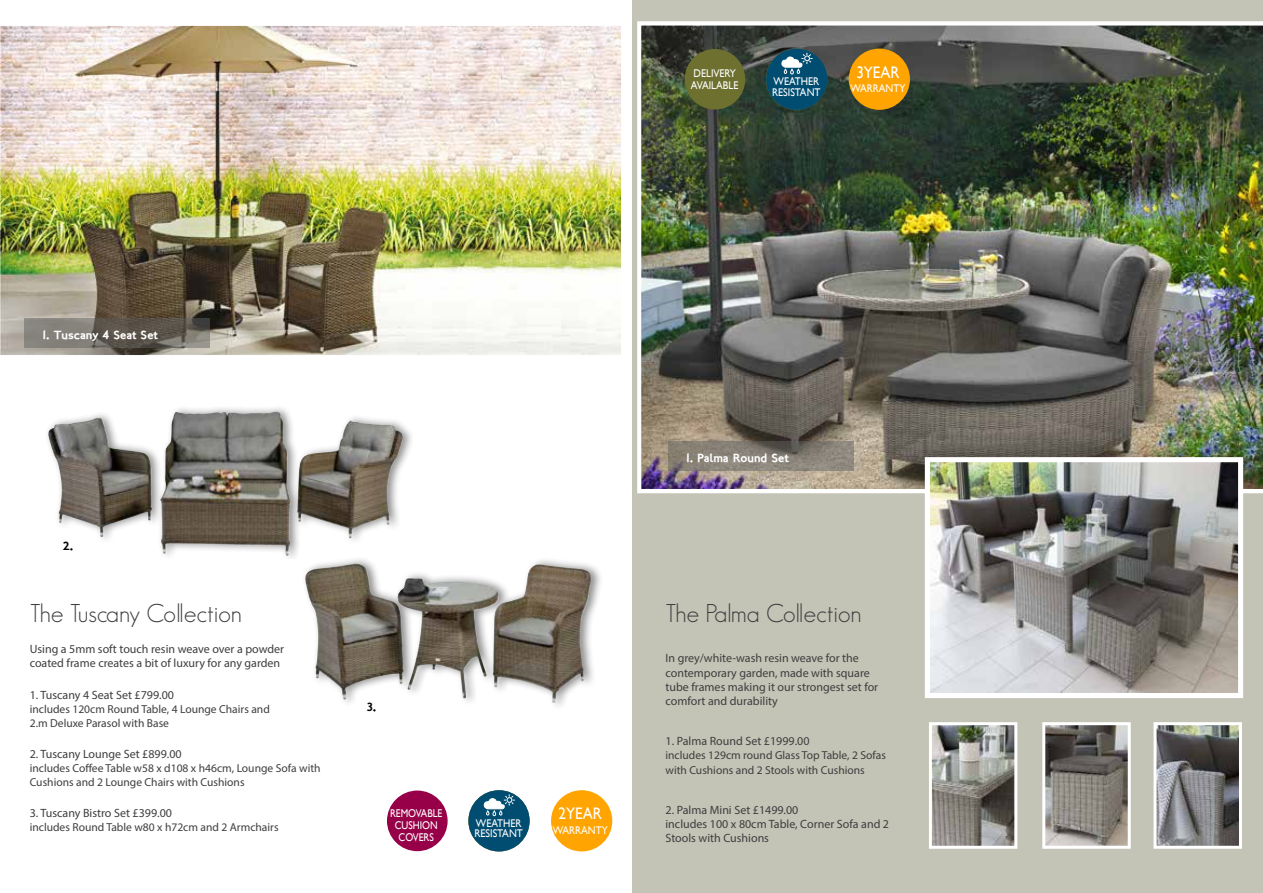
<style>
.page{position:relative;width:1263px;height:893px;background:#fff}
.page>*{position:absolute;margin:0;border:0;box-sizing:border-box;transform-origin:0 0}
.t1{font:300 25.2px "Geosans";color:#3e3d40}
.t2{font:16.8px "Gill Sans";color:#fff;scale:.9 1}
.t3{font:12px/14.4px "Myriad Pro";color:#3e3d40}
.t4{font:12px "London Two";color:#fff}
.t5{font:12px "London Two";color:#000}
.t6{font:11.55px/13.8px "Myriad Pro";color:#3e3d40}
.t7{font:11.25px/12px "Gill Sans";color:#fff;text-align:center;scale:.86 1}
.t8{font:11.1px/10.5px "Gill Sans";color:#fff;scale:.9 1}
</style>
<div class="page">
<div style="left:631px;top:0;width:632px;height:893px;background:#c3c4b5"></div>
<img style="left:0;top:25px;width:622px;height:330px">
<svg style="left:24px;top:319px;width:186px;height:29px;background:#6f6a62"></svg>
<div style="left:301px;top:556px;width:303px;height:155px;background:#000;opacity:.45"></div>
<img style="left:303px;top:564px;width:290px;height:139px">
<div style="left:45px;top:404px;width:370px;height:154px;background:#000;opacity:.45"></div>
<img style="left:48px;top:412px;width:243px;height:144px">
<img style="left:637px;top:21px;width:626px;height:472px">
<svg style="left:668px;top:441px;width:185px;height:29px;background:#847d74"></svg>
<img style="left:933px;top:726px;width:80px;height:119px">
<div style="left:929px;top:722px;width:88px;height:127px;border:3px solid #fff"></div>
<img style="left:1046px;top:726px;width:81px;height:119px">
<div style="left:1042px;top:722px;width:89px;height:127px;border:3px solid #fff"></div>
<img style="left:1157px;top:726px;width:81px;height:119px">
<div style="left:1153px;top:722px;width:89px;height:127px;border:3px solid #fff"></div>
<img style="left:931px;top:463px;width:306px;height:229px">
<div style="left:925px;top:457px;width:318px;height:241px;border:5px solid #fff"></div>
<div style="left:387px;top:790px;width:61px;height:61px;background:#970048;border-radius:50%"></div>
<div style="left:468px;top:790px;width:62px;height:61px;background:#004d71;border-radius:50%"></div>
<div style="left:551px;top:790px;width:61px;height:61px;background:#ffa400;border-radius:50%"></div>
<svg style="left:484px;top:794px;width:31px;height:22px"></svg>
<div style="left:685px;top:49px;width:60px;height:61px;background:#6d702e;border-radius:50%"></div>
<div style="left:766px;top:49px;width:61px;height:61px;background:#004d71;border-radius:50%"></div>
<div style="left:849px;top:49px;width:61px;height:61px;background:#ffa400;border-radius:50%"></div>
<svg style="left:781px;top:53px;width:31px;height:21px"></svg>
<p class="t8" style="left:691px;top:67px;width:54px;line-height:12.6px">DELIVERY<br>AVAILABLE</p>
<h2 class="t2" style="left:856px;top:62px;width:50px">3YEAR</h2>
<p class="t8" style="left:772px;top:76px;width:55px">WEATHER<br>RESISTANT</p>
<p class="t8" style="left:850px;top:83px;width:63px">WARRANTY</p>
<p class="t4" style="left:43px;top:327px;width:117px">1. Tuscany 4 Seat Set</p>
<p class="t5" style="left:63px;top:538px;width:12px">2.</p>
<h1 class="t1" style="left:30px;top:599px;width:214px">The Tuscany Collection</h1>
<p class="t3" style="left:30px;top:642px;width:256px">Using a 5mm soft touch resin weave over a powder coated frame creates a bit of luxury for any garden</p>
<p class="t3" style="left:30px;top:687px;width:146px">1. Tuscany 4 Seat Set £799.00</p>
<p class="t6" style="left:30px;top:702px;width:242px">includes 120cm Round Table, 4 Lounge Chairs and<br>2.m Deluxe Parasol with Base</p>
<p class="t3" style="left:30px;top:747px;width:153px">2. Tuscany Lounge Set £899.00</p>
<p class="t6" style="left:30px;top:761px;width:292px">includes Coffee Table w58 x d108 x h46cm, Lounge Sofa with<br>Cushions and 2 Lounge Chairs with Cushions</p>
<p class="t3" style="left:30px;top:806px;width:144px">3. Tuscany Bistro Set £399.00</p>
<p class="t6" style="left:30px;top:820px;width:250px">includes Round Table w80 x h72cm and 2 Armchairs</p>
<p class="t5" style="left:367px;top:699px;width:11px">3.</p>
<p class="t7" style="left:390px;top:807px;width:62px">REMOVABLE<br>CUSHION<br>COVERS</p>
<h2 class="t2" style="left:559px;top:804px;width:50px">2YEAR</h2>
<p class="t8" style="left:474px;top:818px;width:55px">WEATHER<br>RESISTANT</p>
<p class="t8" style="left:553px;top:825px;width:63px">WARRANTY</p>
<p class="t4" style="left:686px;top:450px;width:104px">1. Palma Round Set</p>
<h1 class="t1" style="left:665px;top:600px;width:198px">The Palma Collection</h1>
<p class="t3" style="left:665px;top:651px;width:214px">In grey/white-wash resin weave for the contemporary garden, made with square tube frames making it our strongest set for comfort and durability</p>
<p class="t3" style="left:665px;top:734px;width:145px">1. Palma Round Set £1999.00</p>
<p class="t6" style="left:665px;top:748px;width:222px;line-height:14.4px">includes 129cm round Glass Top Table, 2 Sofas with Cushions and 2 Stools with Cushions</p>
<p class="t3" style="left:665px;top:802px;width:225px">2. Palma Mini Set £1499.00<br>includes 100 x 80cm Table, Corner Sofa and 2<br>Stools with Cushions</p>
</div>
